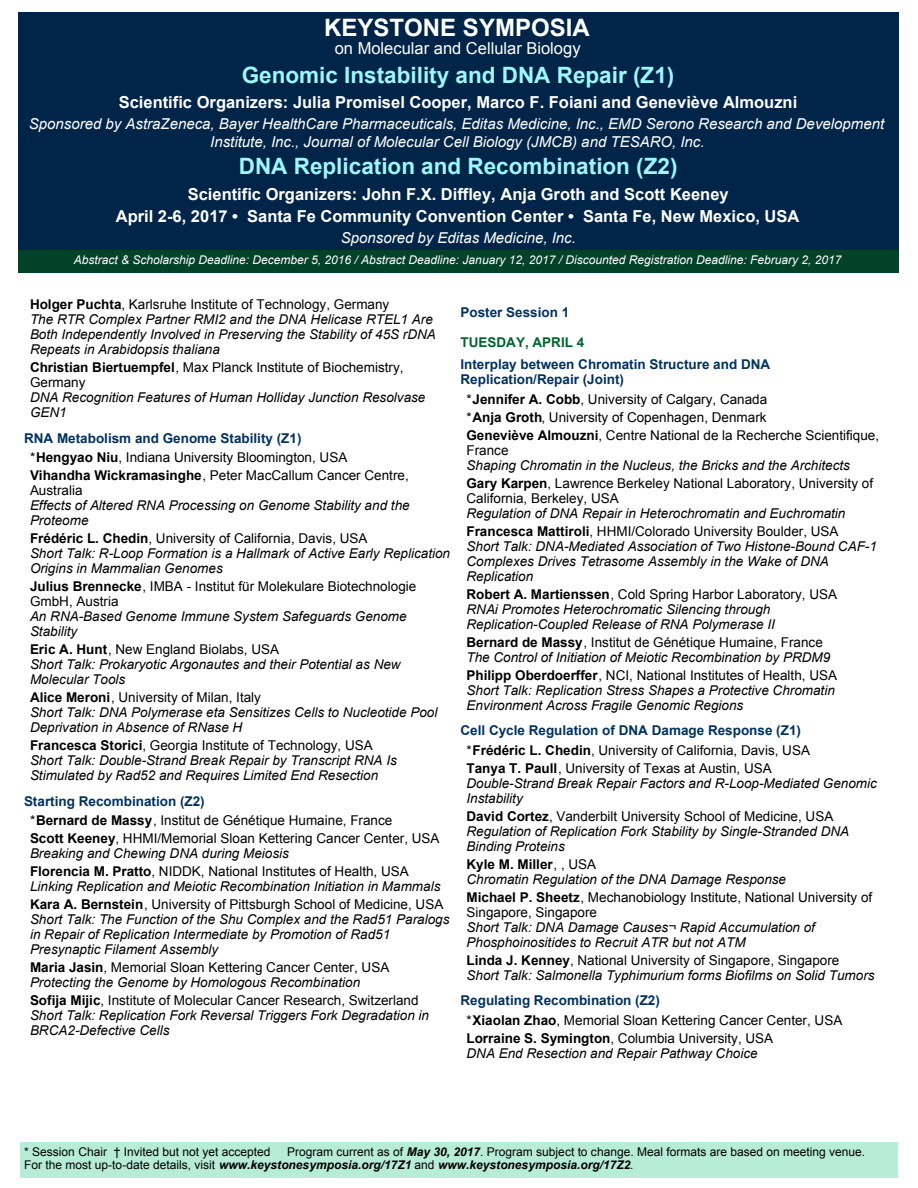
<style>
.page{position:relative;width:918px;height:1188px;background:#fff}
.page>*{position:absolute;margin:0;border:0;box-sizing:border-box;transform-origin:0 0}
.t1{font:700 24px "Arial";color:#fff}
.t2{font:700 22.5px "Arial";color:#9df7fd}
.t3{font:700 16.5px/22.5px "Arial";color:#fff;text-align:center}
.t4{font:16.5px "Arial";color:#fff}
.t5{font:italic 15px/18px "Arial";color:#fff;text-align:center}
.t6{font:italic 13.5px/15px "Arial";color:#000}
.t7{font:13.5px/15px "Arial";color:#000}
.t8{font:700 13.5px/19.5px "Arial";color:#003260}
.t9{font:700 13.5px "Arial";color:#00652e}
.t10{font:12px/13.5px "Arial";color:#000}
.t11{font:italic 12px "Arial";color:#fff}
.s1{font-weight:700;font-style:normal}
.s2{font-style:normal}
.s3{font-weight:700}
.s4{font-weight:400;color:#000}
.s5{color:#000}
.s6{font-weight:700;color:#003260}
.s7{font-style:italic}
.s8{font-weight:700;font-style:italic}
</style>
<div class="page">
<div style="left:20px;top:1142px;width:877px;height:36px;background:#b7ecd8"></div>
<div style="left:18px;top:12px;width:881px;height:238px;background:#012548"></div>
<div style="left:18px;top:250px;width:881px;height:23px;background:#02412a"></div>
<h1 class="t1" style="left:324px;top:19px;width:267px">KEYSTONE SYMPOSIA</h1>
<p class="t4" style="left:335px;top:42px;width:247px">on Molecular and Cellular Biology</p>
<h2 class="t2" style="left:242px;top:66px;width:434px">Genomic Instability and DNA Repair (Z1)</h2>
<p class="t3" style="left:119px;top:92px;width:680px">Scientific Organizers: Julia Promisel Cooper, Marco F. Foiani and Geneviève Almouzni</p>
<p class="t5" style="left:29px;top:116px;width:857px">Sponsored by AstraZeneca, Bayer HealthCare Pharmaceuticals, Editas Medicine, Inc., EMD Serono Research and Development<br>Institute, Inc., Journal of Molecular Cell Biology (JMCB) and TESARO, Inc.</p>
<h2 class="t2" style="left:239px;top:158px;width:440px">DNA Replication and Recombination (Z2)</h2>
<p class="t3" style="left:116px;top:184px;width:685px">Scientific Organizers: John F.X. Diffley, Anja Groth and Scott Keeney<br>April 2-6, 2017 • Santa Fe Community Convention Center • Santa Fe, New Mexico, USA</p>
<p class="t5" style="left:341px;top:230px;width:237px">Sponsored by Editas Medicine, Inc.</p>
<p class="t11" style="left:74px;top:255px;width:769px">Abstract &amp; Scholarship Deadline: December 5, 2016 / Abstract Deadline: January 12, 2017 / Discounted Registration Deadline: February 2, 2017</p>
<p class="t6" style="left:30px;top:298px;width:407px"><span class="s1">Holger Puchta</span><span class="s2">, Karlsruhe Institute of Technology, Germany<br></span>The RTR Complex Partner RMI2 and the DNA Helicase RTEL1 Are Both Independently Involved in Preserving the Stability of 45S rDNA Repeats in Arabidopsis thaliana</p>
<p class="t7" style="left:30px;top:361px;width:375px"><span class="s3">Christian Biertuempfel</span>, Max Planck Institute of Biochemistry,<br>Germany</p>
<p class="t6" style="left:30px;top:391px;width:397px">DNA Recognition Features of Human Holliday Junction Resolvase<br>GEN1</p>
<p class="t8" style="left:30px;top:429px;width:319px;text-indent:-6px">RNA Metabolism and Genome Stability (Z1) <span class="s4">*</span><span class="s5">Hengyao Niu</span><span class="s4">, Indiana University Bloomington, USA</span></p>
<p class="t7" style="left:30px;top:469px;width:380px"><span class="s3">Vihandha Wickramasinghe</span>, Peter MacCallum Cancer Centre,<br>Australia</p>
<p class="t6" style="left:30px;top:499px;width:381px">Effects of Altered RNA Processing on Genome Stability and the<br>Proteome</p>
<p class="t6" style="left:30px;top:532px;width:422px"><span class="s1">Frédéric L. Chedin</span><span class="s2">, University of California, Davis, USA<br></span>Short Talk: R-Loop Formation is a Hallmark of Active Early Replication<br>Origins in Mammalian Genomes</p>
<p class="t7" style="left:30px;top:580px;width:388px"><span class="s3">Julius Brennecke</span>, IMBA - Institut für Molekulare Biotechnologie<br>GmbH, Austria</p>
<p class="t6" style="left:30px;top:610px;width:378px">An RNA-Based Genome Immune System Safeguards Genome<br>Stability</p>
<p class="t6" style="left:30px;top:643px;width:372px"><span class="s1">Eric A. Hunt</span><span class="s2">, New England Biolabs, USA<br></span>Short Talk: Prokaryotic Argonautes and their Potential as New<br>Molecular Tools</p>
<p class="t6" style="left:30px;top:691px;width:409px"><span class="s1">Alice Meroni</span><span class="s2">, University of Milan, Italy<br></span>Short Talk: DNA Polymerase eta Sensitizes Cells to Nucleotide Pool<br>Deprivation in Absence of RNase H</p>
<p class="t6" style="left:30px;top:739px;width:368px"><span class="s1">Francesca Storici</span><span class="s2">, Georgia Institute of Technology, USA<br></span>Short Talk: Double-Strand Break Repair by Transcript RNA Is<br>Stimulated by Rad52 and Requires Limited End Resection</p>
<p class="t7" style="left:30px;top:792px;width:364px;line-height:19.5px;text-indent:-6px"><span class="s6">Starting Recombination (Z2)<br></span>*<span class="s3">Bernard de Massy</span>, Institut de Génétique Humaine, France</p>
<p class="t7" style="left:30px;top:832px;width:411px"><span class="s3">Scott Keeney</span>, HHMI/Memorial Sloan Kettering Cancer Center, USA<br><span class="s7">Breaking and Chewing DNA during Meiosis</span></p>
<p class="t6" style="left:30px;top:865px;width:412px"><span class="s1">Florencia M. Pratto</span><span class="s2">, NIDDK, National Institutes of Health, USA<br></span>Linking Replication and Meiotic Recombination Initiation in Mammals</p>
<p class="t6" style="left:30px;top:898px;width:421px"><span class="s1">Kara A. Bernstein</span><span class="s2">, University of Pittsburgh School of Medicine, USA </span>Short Talk: The Function of the Shu Complex and the Rad51 Paralogs in Repair of Replication Intermediate by Promotion of Rad51<br>Presynaptic Filament Assembly</p>
<p class="t6" style="left:30px;top:961px;width:361px"><span class="s1">Maria Jasin</span><span class="s2">, Memorial Sloan Kettering Cancer Center, USA<br></span>Protecting the Genome by Homologous Recombination</p>
<p class="t6" style="left:30px;top:994px;width:401px"><span class="s1">Sofija Mijic</span><span class="s2">, Institute of Molecular Cancer Research, Switzerland<br></span>Short Talk: Replication Fork Reversal Triggers Fork Degradation in<br>BRCA2-Defective Cells</p>
<p class="t8" style="left:460px;top:303px;width:110px">Poster Session 1</p>
<p class="t9" style="left:460px;top:337px;width:125px">TUESDAY, APRIL 4</p>
<p class="t8" style="left:460px;top:358px;width:311px;line-height:15px">Interplay between Chromatin Structure and DNA<br>Replication/Repair (Joint)</p>
<p class="t7" style="left:466px;top:391px;width:414px;line-height:18px">*<span class="s3">Jennifer A. Cobb</span>, University of Calgary, Canada<br>*<span class="s3">Anja Groth</span>, University of Copenhagen, Denmark<br><span class="s3">Geneviève Almouzni</span>, Centre National de la Recherche Scientifique,</p>
<p class="t7" style="left:466px;top:444px;width:44px">France</p>
<p class="t6" style="left:466px;top:457px;width:408px;line-height:18px">Shaping Chromatin in the Nucleus, the Bricks and the Architects<br><span class="s1">Gary Karpen</span><span class="s2">, Lawrence Berkeley National Laboratory, University of</span></p>
<p class="t7" style="left:466px;top:492px;width:154px">California, Berkeley, USA</p>
<p class="t6" style="left:466px;top:505px;width:380px;line-height:18px">Regulation of DNA Repair in Heterochromatin and Euchromatin<br><span class="s1">Francesca Mattiroli</span><span class="s2">, HHMI/Colorado University Boulder, USA</span></p>
<p class="t6" style="left:466px;top:539px;width:412px">Short Talk: DNA-Mediated Association of Two Histone-Bound CAF-1<br>Complexes Drives Tetrasome Assembly in the Wake of DNA<br>Replication</p>
<p class="t6" style="left:466px;top:587px;width:372px"><span class="s1">Robert A. Martienssen</span><span class="s2">, Cold Spring Harbor Laboratory, USA<br></span>RNAi Promotes Heterochromatic Silencing through<br>Replication-Coupled Release of RNA Polymerase II</p>
<p class="t6" style="left:466px;top:635px;width:365px"><span class="s1">Bernard de Massy</span><span class="s2">, Institut de Génétique Humaine, France<br></span>The Control of Initiation of Meiotic Recombination by PRDM9</p>
<p class="t6" style="left:466px;top:668px;width:372px"><span class="s1">Philipp Oberdoerffer</span><span class="s2">, NCI, National Institutes of Health, USA<br></span>Short Talk: Replication Stress Shapes a Protective Chromatin<br>Environment Across Fragile Genomic Regions</p>
<p class="t8" style="left:466px;top:722px;width:345px;text-indent:-6px">Cell Cycle Regulation of DNA Damage Response (Z1) <span class="s4">*</span><span class="s5">Frédéric L. Chedin</span><span class="s4">, University of California, Davis, USA</span></p>
<p class="t6" style="left:466px;top:761px;width:412px"><span class="s1">Tanya T. Paull</span><span class="s2">, University of Texas at Austin, USA<br></span>Double-Strand Break Repair Factors and R-Loop-Mediated Genomic<br>Instability</p>
<p class="t6" style="left:466px;top:809px;width:384px"><span class="s1">David Cortez</span><span class="s2">, Vanderbilt University School of Medicine, USA<br></span>Regulation of Replication Fork Stability by Single-Stranded DNA<br>Binding Proteins</p>
<p class="t6" style="left:466px;top:857px;width:321px"><span class="s1">Kyle M. Miller</span><span class="s2">, , USA<br></span>Chromatin Regulation of the DNA Damage Response</p>
<p class="t7" style="left:466px;top:891px;width:407px"><span class="s3">Michael P. Sheetz</span>, Mechanobiology Institute, National University of<br>Singapore, Singapore</p>
<p class="t6" style="left:466px;top:920px;width:350px">Short Talk: DNA Damage Causes¬ Rapid Accumulation of<br>Phosphoinositides to Recruit ATR but not ATM</p>
<p class="t6" style="left:466px;top:953px;width:410px"><span class="s1">Linda J. Kenney</span><span class="s2">, National University of Singapore, Singapore<br></span>Short Talk: Salmonella Typhimurium forms Biofilms on Solid Tumors</p>
<p class="t7" style="left:466px;top:992px;width:377px;line-height:19.5px;text-indent:-6px"><span class="s6">Regulating Recombination (Z2)<br></span>*<span class="s3">Xiaolan Zhao</span>, Memorial Sloan Kettering Cancer Center, USA</p>
<p class="t6" style="left:466px;top:1031px;width:308px"><span class="s1">Lorraine S. Symington</span><span class="s2">, Columbia University, USA<br></span>DNA End Resection and Repair Pathway Choice</p>
<p class="t10" style="left:24px;top:1146px;width:248px">* Session Chair † Invited but not yet accepted</p>
<p class="t10" style="left:24px;top:1146px;width:842px;text-indent:263px">Program current as of <span class="s8">May 30, 2017</span>. Program subject to change. Meal formats are based on meeting venue.<br>For the most up-to-date details, visit <span class="s8">www.keystonesymposia.org/17Z1</span> and <span class="s8">www.keystonesymposia.org/17Z2</span>.</p>
</div>
